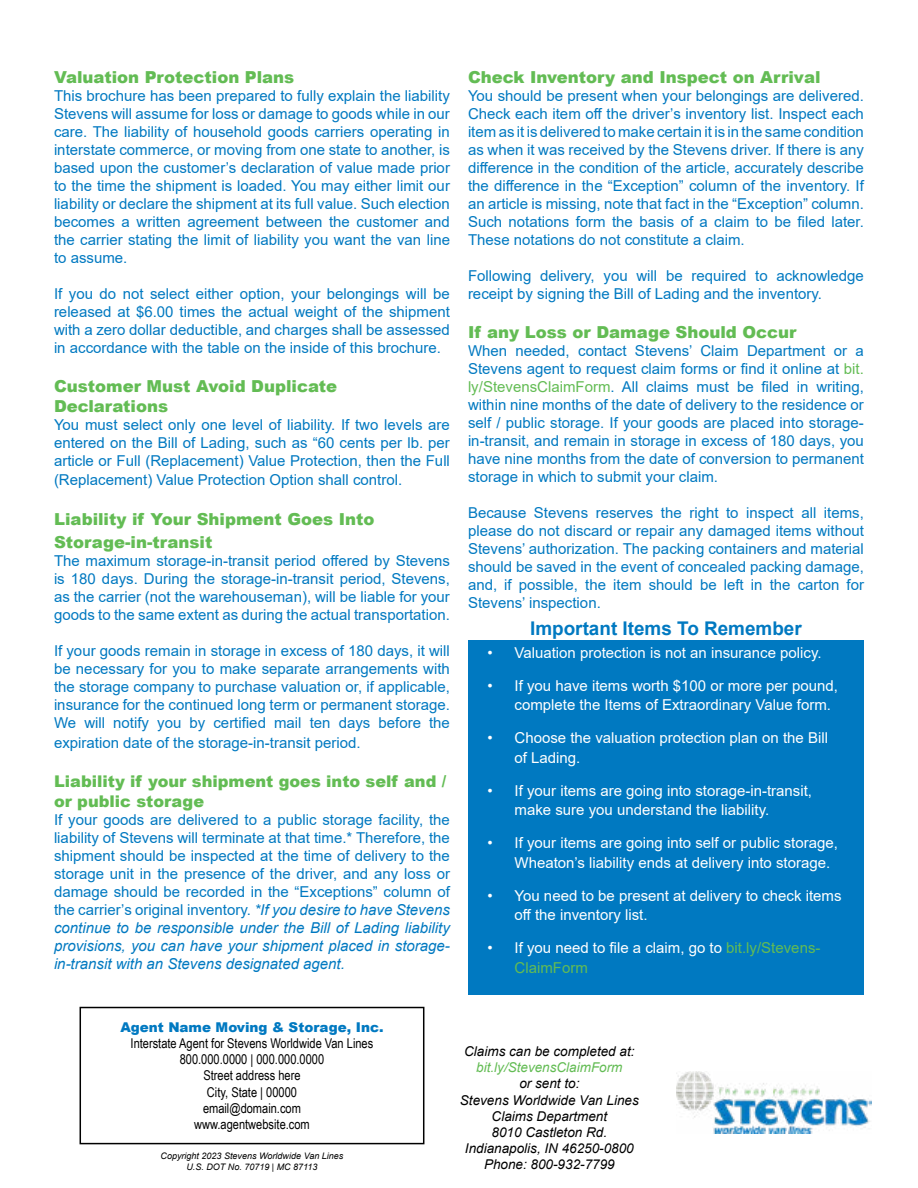
<style>
.page{position:relative;width:918px;height:1188px;background:#fff}
.page>*{position:absolute;margin:0;border:0;box-sizing:border-box;transform-origin:0 0}
.t1{font:700 18.9px "Arial";color:#0079c1}
.t2{font:900 16.5px/19.8px "Arial";color:#63bc54}
.t3{font:900 16.2px/19.4px "Arial";color:#63bc54}
.t4{font:15px/18px "Arial";color:#0079c1;text-align:justify}
.t5{font:15px/19.5px "Arial";color:#fff}
.t6{font:13.5px/16.2px "Arial Narrow";color:#000;text-align:center}
.t7{font:italic 13.5px/16.2px "Arial";color:#000;text-align:center}
.t8{font:900 13.5px "Arial";color:#0079c1}
.t9{font:italic 13.5px "Arial";color:#63bc54}
.t10{font:italic 9px/10.8px "Arial";color:#000;text-align:center}
.s1{font-style:italic}
.s2{color:#63bc54}
</style>
<div class="page">
<div style="left:80px;top:1007px;width:344px;height:137px;border:2px solid #000"></div>
<img style="left:676px;top:1072px;width:196px;height:62px">
<div style="left:468px;top:641px;width:396px;height:354px;background:#0079c1"></div>
<p class="t2" style="left:54px;top:67px;width:242px">Valuation Protection Plans</p>
<p class="t4" style="left:54px;top:87px;width:398px">This brochure has been prepared to fully explain the liability Stevens will assume for loss or damage to goods while in our care. The liability of household goods carriers operating in interstate commerce, or moving from one state to another, is based upon the customer’s declaration of value made prior to the time the shipment is loaded. You may either limit our liability or declare the shipment at its full value. Such election becomes a written agreement between the customer and the carrier stating the limit of liability you want the van line to assume.</p>
<p class="t4" style="left:54px;top:285px;width:397px">If you do not select either option, your belongings will be released at $6.00 times the actual weight of the shipment with a zero dollar deductible, and charges shall be assessed in accordance with the table on the inside of this brochure.</p>
<p class="t2" style="left:54px;top:376px;width:285px">Customer Must Avoid Duplicate<br>Declarations</p>
<p class="t4" style="left:54px;top:415px;width:397px;line-height:18.5px">You must select only one level of liability. If two levels are entered on the Bill of Lading, such as “60 cents per lb. per article or Full (Replacement) Value Protection, then the Full (Replacement) Value Protection Option shall control.</p>
<p class="t2" style="left:54px;top:507px;width:322px;line-height:23.4px">Liability if Your Shipment Goes Into<br>Storage-in-transit</p>
<p class="t4" style="left:54px;top:552px;width:397px">The maximum storage-in-transit period offered by Stevens is 180 days. During the storage-in-transit period, Stevens, as the carrier (not the warehouseman), will be liable for your goods to the same extent as during the actual transportation.</p>
<p class="t4" style="left:54px;top:642px;width:397px">If your goods remain in storage in excess of 180 days, it will be necessary for you to make separate arrangements with the storage company to purchase valuation or, if applicable, insurance for the continued long term or permanent storage.<br>We will notify you by certified mail ten days before the</p>
<p class="t4" style="left:54px;top:734px;width:308px">expiration date of the storage-in-transit period.</p>
<p class="t3" style="left:54px;top:771px;width:394px">Liability if your shipment goes into self and / or public storage</p>
<p class="t4" style="left:54px;top:810px;width:398px">If your goods are delivered to a public storage facility, the liability of Stevens will terminate at that time.* Therefore, the shipment should be inspected at the time of delivery to the storage unit in the presence of the driver, and any loss or damage should be recorded in the “Exceptions” column of the carrier’s original inventory. <span class="s1">*If you desire to have Stevens continue to be responsible under the Bill of Lading liability provisions, you can have your shipment placed in storage&shy;in-transit with an Stevens designated agent.</span></p>
<p class="t2" style="left:468px;top:67px;width:354px">Check Inventory and Inspect on Arrival</p>
<p class="t4" style="left:468px;top:87px;width:397px">You should be present when your belongings are delivered.<br>Check each item off the driver’s inventory list. Inspect each item as it is delivered to make certain it is in the same condition as when it was received by the Stevens driver. If there is any difference in the condition of the article, accurately describe the difference in the “Exception” column of the inventory. If an article is missing, note that fact in the “Exception” column.<br>Such notations form the basis of a claim to be filed later.<br>These notations do not constitute a claim.</p>
<p class="t4" style="left:468px;top:267px;width:397px">Following delivery, you will be required to acknowledge receipt by signing the Bill of Lading and the inventory.</p>
<p class="t2" style="left:468px;top:322px;width:330px">If any Loss or Damage Should Occur</p>
<p class="t4" style="left:468px;top:342px;width:398px">When needed, contact Stevens’ Claim Department or a Stevens agent to request claim forms or find it online at <span class="s2">bit. ly/StevensClaimForm</span>. All claims must be filed in writing, within nine months of the date of delivery to the residence or self / public storage. If your goods are placed into storage&shy;in-transit, and remain in storage in excess of 180 days, you have nine months from the date of conversion to permanent storage in which to submit your claim.</p>
<p class="t4" style="left:468px;top:504px;width:398px">Because Stevens reserves the right to inspect all items, please do not discard or repair any damaged items without Stevens’ authorization. The packing containers and material should be saved in the event of concealed packing damage, and, if possible, the item should be left in the carton for Stevens’ inspection.</p>
<p class="t1" style="left:530px;top:615px;width:273px">Important Items To Remember</p>
<p class="t5" style="left:488px;top:643px;width:336px">• Valuation protection is not an insurance policy.</p>
<p class="t5" style="left:515px;top:676px;width:325px;text-indent:-27px">• If you have items worth $100 or more per pound, complete the Items of Extraordinary Value form.</p>
<p class="t5" style="left:515px;top:728px;width:315px;text-indent:-27px">• Choose the valuation protection plan on the Bill of Lading.</p>
<p class="t5" style="left:515px;top:781px;width:299px;text-indent:-27px">• If your items are going into storage-in-transit, make sure you understand the liability.</p>
<p class="t5" style="left:515px;top:833px;width:325px;text-indent:-27px">• If your items are going into self or public storage,<br>Wheaton’s liability ends at delivery into storage.</p>
<p class="t5" style="left:515px;top:886px;width:329px;text-indent:-27px">• You need to be present at delivery to check items off the inventory list.</p>
<p class="t5" style="left:515px;top:938px;width:307px;text-indent:-27px">• If you need to file a claim, go to <span class="s2">bit.ly/Stevens-<br>ClaimForm</span></p>
<p class="t8" style="left:120px;top:1017px;width:265px">Agent Name Moving &amp; Storage, Inc.</p>
<p class="t6" style="left:131px;top:1035px;width:244px">Interstate Agent for Stevens Worldwide Van Lines<br>800.000.0000 | 000.000.0000<br>Street address here<br>City, State | 00000<br>email@domain.com<br>www.agentwebsite.com</p>
<p class="t7" style="left:464px;top:1043px;width:172px">Claims can be completed at:</p>
<p class="t9" style="left:476px;top:1059px;width:148px">bit.ly/StevensClaimForm</p>
<p class="t7" style="left:460px;top:1076px;width:180px">or sent to:<br>Stevens Worldwide Van Lines<br>Claims Department<br>8010 Castleton Rd.<br>Indianapolis, IN 46250-0800<br>Phone: 800-932-7799</p>
<p class="t10" style="left:161px;top:1150px;width:184px">Copyright 2023 Stevens Worldwide Van Lines<br>U.S. DOT No. 70719 | MC 87113</p>
</div>
